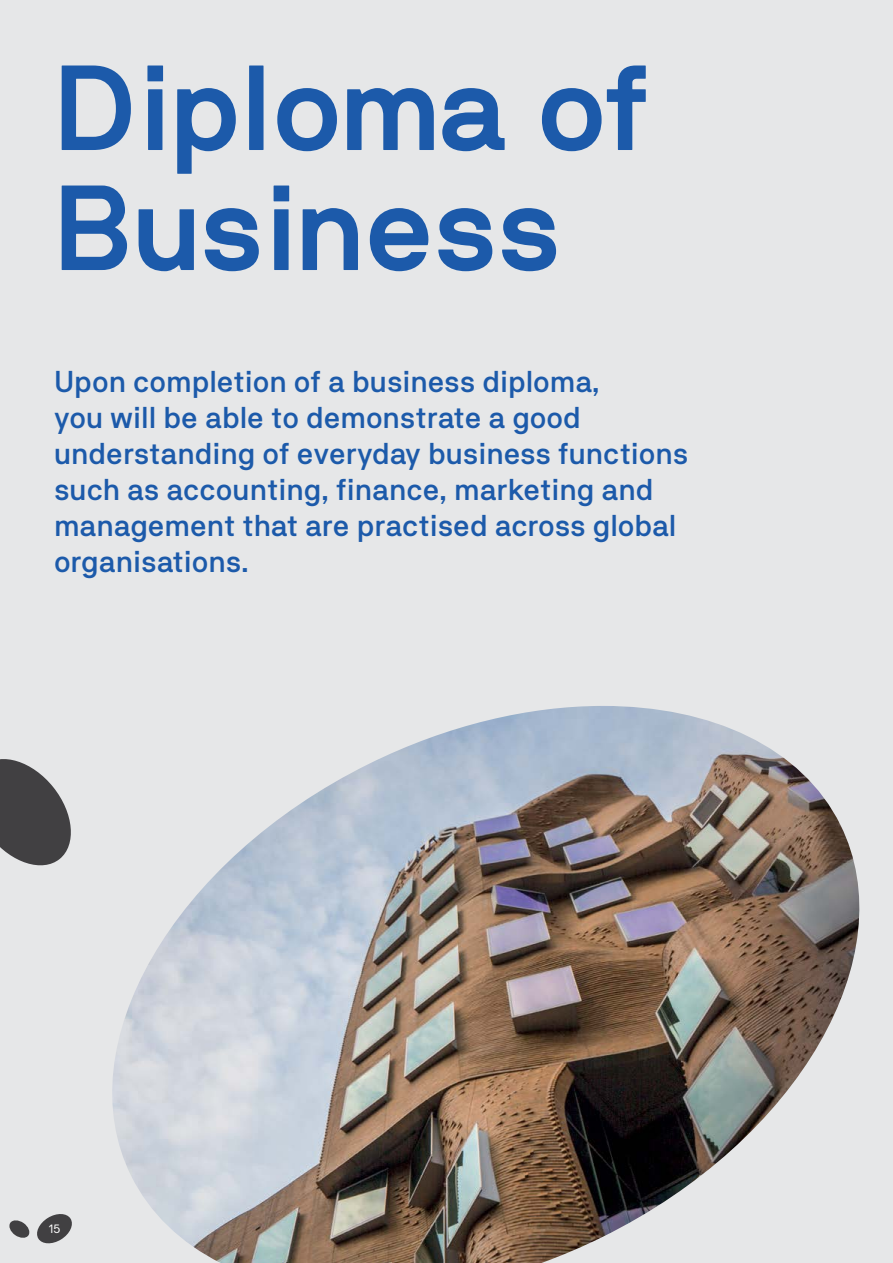
<style>
.page{position:relative;width:893px;height:1263px;background:#fff}
.page>*{position:absolute;margin:0;border:0;box-sizing:border-box;transform-origin:0 0}
.t1{font:700 120px/120px "NB International Pro";color:#1c5aaa}
.t2{font:500 30px/36px "NB Akademie Std";color:#1c5aaa}
.t3{font:12px "NB Akademie Std";color:#fff}
</style>
<div class="page">
<div style="left:0;top:0;width:892px;height:1263px;background:#e6e7e8"></div>
<img style="left:112px;top:706px;width:781px;height:557px">
<svg style="left:0;top:759px;width:71px;height:107px"></svg>
<svg style="left:9px;top:1214px;width:63px;height:30px"></svg>
<h1 class="t1" style="left:55px;top:47px;width:597px">Diploma of<br>Business</h1>
<p class="t2" style="left:54px;top:363px;width:636px">Upon completion of a business diploma,<br>you will be able to demonstrate a good understanding of everyday business functions such as accounting, finance, marketing and management that are practised across global organisations.</p>
<p class="t3" style="left:49px;top:1221px;width:13px">15</p>
</div>
